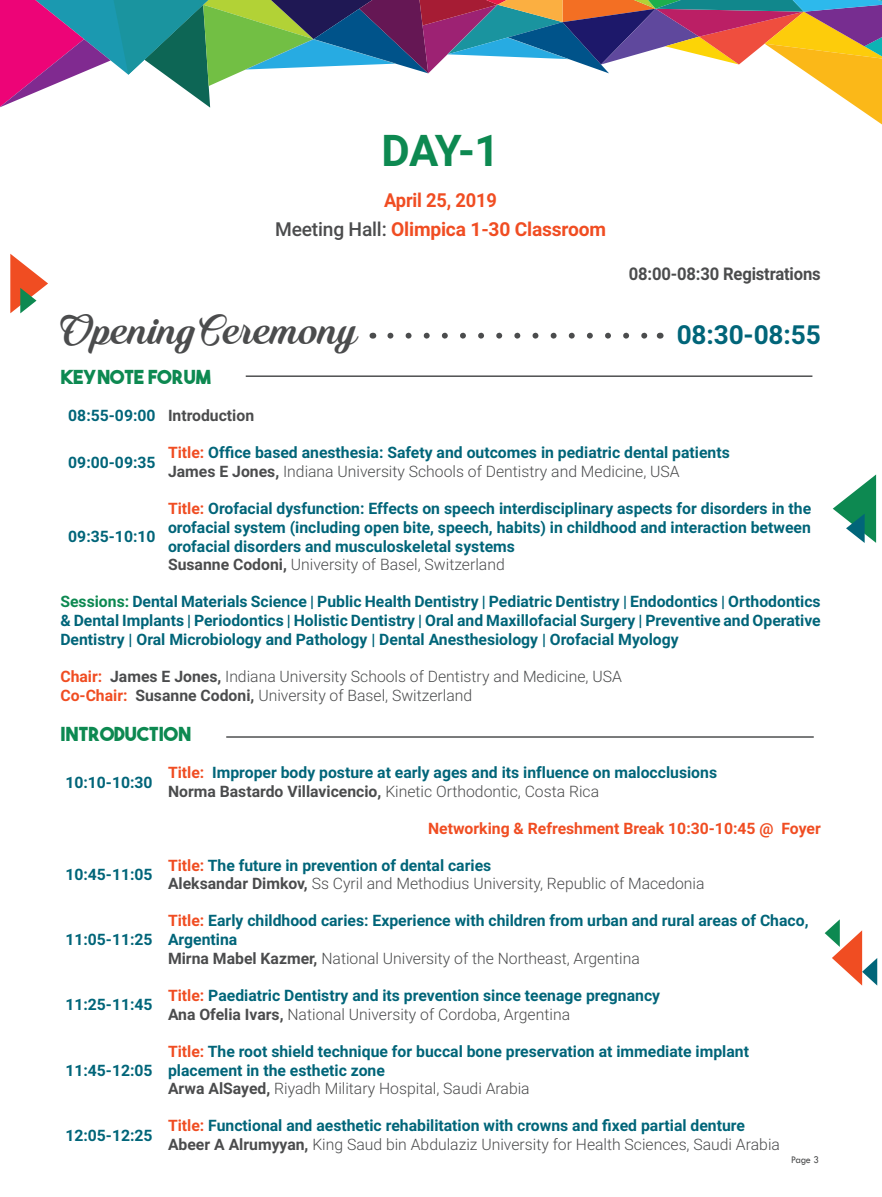
<style>
.page{position:relative;width:882px;height:1197px;background:#fff}
.page>*{position:absolute;margin:0;border:0;box-sizing:border-box;transform-origin:0 0}
.t1{font:43.75px "Quincho Script PERSONALUSE";letter-spacing:-.005em;color:#4b4c4d}
.t2{font:700 43.75px "Roboto";color:#0d8951}
.t3{font:700 26.25px "Roboto";letter-spacing:-.005em;color:#016579}
.t4{font:700 19.25px "Roboto";letter-spacing:-.01em;color:#f04d22}
.t5{font:19.25px "The Bold Font";color:#0d8951}
.t6{font:700 19.25px "Roboto";letter-spacing:-.01em;color:#f04d22;scale:.95 1}
.t7{font:700 17.5px "Roboto";letter-spacing:-.01em;color:#4b4c4d;scale:.95 1}
.t8{font:700 15.75px/18.9px "Roboto";color:#016579}
.t9{font:300 15.75px/18.9px "Roboto";color:#4b4c4d}
.t10{font:700 15.75px "Roboto";color:#f04d22}
.t11{font:700 15.75px "Roboto";color:#4b4c4d}
.t12{font:10.5px "Tw Cen";color:#4b4c4d;scale:.95 1}
.s1{font-weight:500;color:#4b4c4d}
.s2{color:#f04d22}
.s3{color:#4b4c4d}
.s4{font-weight:300;color:#4b4c4d}
.s5{color:#0d8951}
.s6{font-weight:700;color:#f04d22}
.s7{font-weight:700}
.s8{font-weight:700;color:#016579}
</style>
<div class="page">
<svg style="left:0;top:0;width:882px;height:125px"></svg>
<svg style="left:833px;top:474px;width:43px;height:69px"></svg>
<svg style="left:825px;top:919px;width:52px;height:67px"></svg>
<svg style="left:10px;top:254px;width:38px;height:59px"></svg>
<svg style="left:390px;top:333px;width:258px;height:6px"></svg>
<hr style="left:246px;top:375px;width:566px;height:2px;background:#4b4c4d">
<hr style="left:226px;top:736px;width:588px;height:2px;background:#4b4c4d">
<p class="t2" style="left:382px;top:120px;width:120px">DAY-1</p>
<p class="t6" style="left:384px;top:187px;width:120px">April 25, 2019</p>
<p class="t4" style="left:275px;top:216px;width:332px"><span class="s1">Meeting Hall:</span> Olimpica 1-30 Classroom</p>
<p class="t7" style="left:629px;top:262px;width:204px">08:00-08:30 Registrations</p>
<p class="t1" style="left:60px;top:305px;width:299px">Opening Ceremony</p>
<p class="t3" style="left:677px;top:316px;width:145px">08:30-08:55</p>
<p class="t5" style="left:60px;top:365px;width:152px">KEYNOTE FORUM</p>
<p class="t8" style="left:68px;top:406px;width:89px">08:55-09:00</p>
<p class="t11" style="left:168px;top:405px;width:88px">Introduction</p>
<p class="t8" style="left:68px;top:452px;width:89px">09:00-09:35</p>
<p class="t8" style="left:168px;top:442px;width:563px"><span class="s2">Title:</span> Office based anesthesia: Safety and outcomes in pediatric dental patients<br><span class="s3">James E Jones,</span> <span class="s4">Indiana University Schools of Dentistry and Medicine, USA</span></p>
<p class="t8" style="left:168px;top:498px;width:645px"><span class="s2">Title:</span> Orofacial dysfunction: Effects on speech interdisciplinary aspects for disorders in the orofacial system (including open bite, speech, habits) in childhood and interaction between orofacial disorders and musculoskeletal systems<br><span class="s3">Susanne Codoni,</span> <span class="s4">University of Basel, Switzerland</span></p>
<p class="t8" style="left:60px;top:592px;width:762px;text-align:justify"><span class="s5">Sessions:</span> Dental Materials Science | Public Health Dentistry | Pediatric Dentistry | Endodontics | Orthodontics &amp; Dental Implants | Periodontics | Holistic Dentistry | Oral and Maxillofacial Surgery | Preventive and Operative Dentistry | Oral Microbiology and Pathology | Dental Anesthesiology | Orofacial Myology</p>
<p class="t9" style="left:60px;top:666px;width:563px"><span class="s6">Chair:</span> <span class="s7">James E Jones,</span> Indiana University Schools of Dentistry and Medicine, USA<br><span class="s6">Co-Chair:</span> <span class="s7">Susanne Codoni,</span> University of Basel, Switzerland</p>
<p class="t5" style="left:60px;top:722px;width:132px">INTRODUCTION</p>
<p class="t8" style="left:65px;top:772px;width:89px">10:10-10:30</p>
<p class="t8" style="left:168px;top:762px;width:551px"><span class="s2">Title:</span> Improper body posture at early ages and its influence on malocclusions<br><span class="s3">Norma Bastardo Villavicencio,</span> <span class="s4">Kinetic Orthodontic, Costa Rica</span></p>
<p class="t10" style="left:428px;top:817px;width:394px">Networking &amp; Refreshment Break 10:30-10:45 @ Foyer</p>
<p class="t8" style="left:65px;top:864px;width:89px">10:45-11:05</p>
<p class="t9" style="left:168px;top:855px;width:538px"><span class="s6">Title:</span> <span class="s8">The future in prevention of dental caries<br></span><span class="s7">Aleksandar Dimkov,</span> Ss Cyril and Methodius University, Republic of Macedonia</p>
<p class="t8" style="left:68px;top:526px;width:89px">09:35-10:10</p>
<p class="t8" style="left:65px;top:930px;width:89px">11:05-11:25</p>
<p class="t8" style="left:168px;top:911px;width:642px"><span class="s2">Title:</span> Early childhood caries: Experience with children from urban and rural areas of Chaco,<br>Argentina<br><span class="s3">Mirna Mabel Kazmer,</span> <span class="s4">National University of the Northeast, Argentina</span></p>
<p class="t8" style="left:65px;top:995px;width:89px">11:25-11:45</p>
<p class="t8" style="left:168px;top:985px;width:494px"><span class="s2">Title:</span> Paediatric Dentistry and its prevention since teenage pregnancy<br><span class="s3">Ana Ofelia Ivars,</span> <span class="s4">National University of Cordoba, Argentina</span></p>
<p class="t8" style="left:65px;top:1060px;width:89px">11:45-12:05</p>
<p class="t8" style="left:168px;top:1041px;width:583px"><span class="s2">Title:</span> The root shield technique for buccal bone preservation at immediate implant placement in the esthetic zone<br><span class="s3">Arwa AlSayed,</span> <span class="s4">Riyadh Military Hospital, Saudi Arabia</span></p>
<p class="t8" style="left:65px;top:1125px;width:89px">12:05-12:25</p>
<p class="t8" style="left:168px;top:1116px;width:613px"><span class="s2">Title:</span> Functional and aesthetic rehabilitation with crowns and fixed partial denture<br><span class="s3">Abeer A Alrumyyan,</span> <span class="s4">King Saud bin Abdulaziz University for Health Sciences, Saudi Arabia</span></p>
<p class="t12" style="left:791px;top:1154px;width:31px">Page 3</p>
</div>
